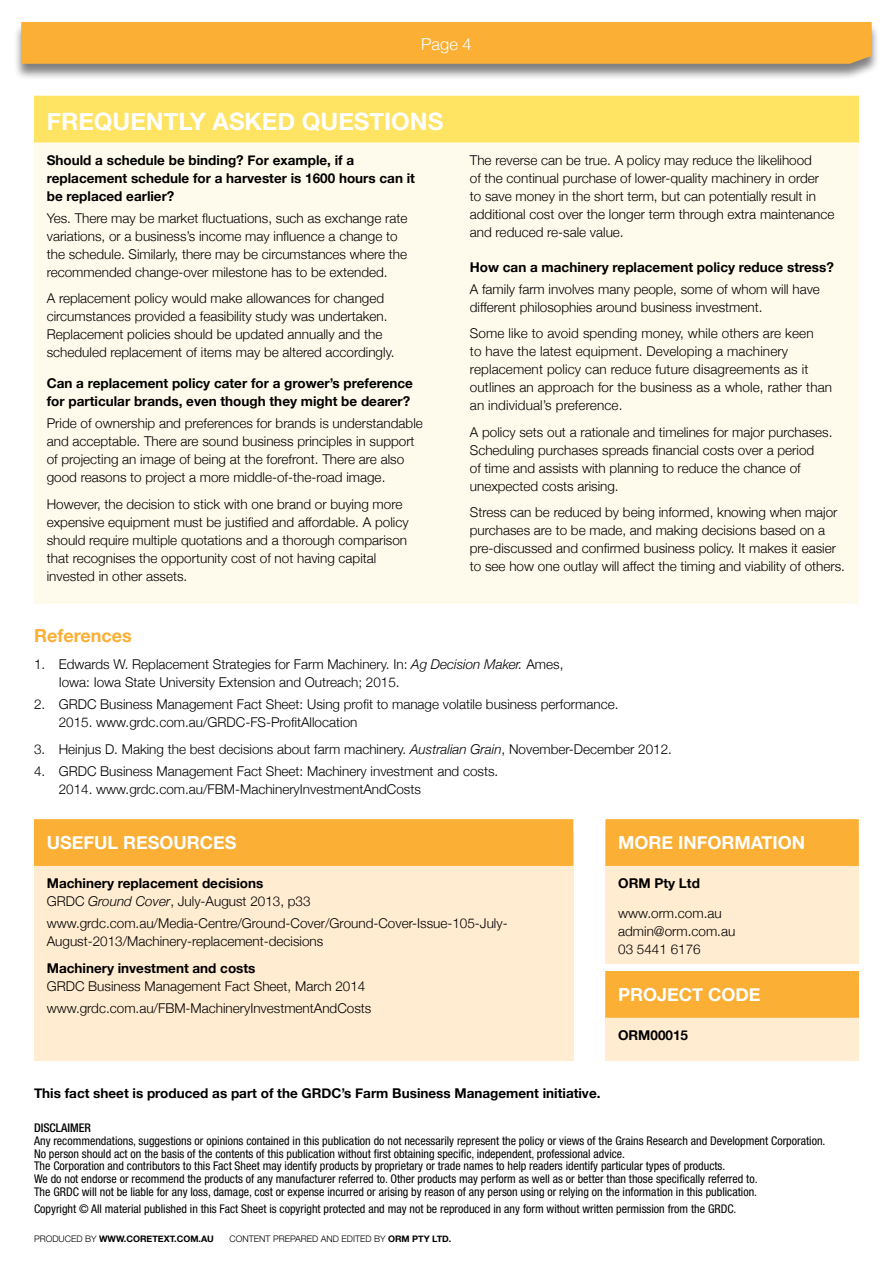
<style>
.page{position:relative;width:893px;height:1263px;background:#fff}
.page>*{position:absolute;margin:0;border:0;box-sizing:border-box;transform-origin:0 0}
.t1{font:700 24px "Helvetica Neue";color:#fff}
.t2{font:700 18px "Helvetica Neue";color:#fff}
.t3{font:700 18px "Helvetica Neue";color:#fbaf34}
.t4{font:300 16.5px "Helvetica Neue";color:#fff}
.t5{font:300 13.5px/18px "Helvetica Neue";color:#000}
.t6{font:700 13.5px/18px "Helvetica Neue";color:#000}
.t7{font:condensed 12px/12.8px "Helvetica Neue";color:#000}
.t8{font:500 condensed 12px "Helvetica Neue";color:#000}
.t9{font:300 9px "Helvetica Neue";color:#000}
.t10{font:700 9px "Helvetica Neue";color:#000}
.s1{font-style:italic}
.s2{font-weight:300}
.s3{font-weight:300;font-style:italic}
.s4{font-weight:700}
</style>
<div class="page">
<div style="left:13px;top:22px;width:867px;height:59px;background:#000;opacity:.5"></div>
<div style="left:21px;top:22px;width:851px;height:42px;background:#fbaf34"></div>
<div style="left:34px;top:831px;width:539px;height:230px;background:#ffecd1"></div>
<div style="left:34px;top:819px;width:539px;height:47px;background:#fbaf34"></div>
<div style="left:605px;top:831px;width:254px;height:133px;background:#ffecd1"></div>
<div style="left:605px;top:819px;width:254px;height:47px;background:#fbaf34"></div>
<div style="left:605px;top:983px;width:254px;height:78px;background:#ffecd1"></div>
<div style="left:605px;top:971px;width:254px;height:47px;background:#fbaf34"></div>
<div style="left:34px;top:106px;width:825px;height:498px;background:#fffbec"></div>
<div style="left:34px;top:96px;width:825px;height:46px;background:#ffe363"></div>
<p class="t4" style="left:421px;top:34px;width:52px">Page 4</p>
<h1 class="t1" style="left:47px;top:106px;width:398px">FREQUENTLY ASKED QUESTIONS</h1>
<p class="t6" style="left:47px;top:151px;width:370px">Should a schedule be binding? For example, if a replacement schedule for a harvester is 1600 hours can it be replaced earlier?</p>
<p class="t5" style="left:47px;top:209px;width:362px">Yes. There may be market fluctuations, such as exchange rate variations, or a business’s income may influence a change to the schedule. Similarly, there may be circumstances where the recommended change-over milestone has to be extended.</p>
<p class="t5" style="left:47px;top:289px;width:349px">A replacement policy would make allowances for changed circumstances provided a feasibility study was undertaken.<br>Replacement policies should be updated annually and the scheduled replacement of items may be altered accordingly.</p>
<p class="t6" style="left:47px;top:374px;width:368px">Can a replacement policy cater for a grower’s preference for particular brands, even though they might be dearer?</p>
<p class="t5" style="left:47px;top:414px;width:378px">Pride of ownership and preferences for brands is understandable and acceptable. There are sound business principles in support of projecting an image of being at the forefront. There are also good reasons to project a more middle-of-the-road image.</p>
<p class="t5" style="left:47px;top:495px;width:363px">However, the decision to stick with one brand or buying more expensive equipment must be justified and affordable. A policy should require multiple quotations and a thorough comparison that recognises the opportunity cost of not having capital invested in other assets.</p>
<p class="t5" style="left:470px;top:151px;width:366px">The reverse can be true. A policy may reduce the likelihood<br>of the continual purchase of lower-quality machinery in order<br>to save money in the short term, but can potentially result in additional cost over the longer term through extra maintenance and reduced re-sale value.</p>
<p class="t6" style="left:470px;top:257px;width:365px">How can a machinery replacement policy reduce stress?</p>
<p class="t5" style="left:470px;top:280px;width:352px">A family farm involves many people, some of whom will have different philosophies around business investment.</p>
<p class="t5" style="left:470px;top:324px;width:364px">Some like to avoid spending money, while others are keen<br>to have the latest equipment. Developing a machinery replacement policy can reduce future disagreements as it outlines an approach for the business as a whole, rather than an individual’s preference.</p>
<p class="t5" style="left:470px;top:423px;width:364px">A policy sets out a rationale and timelines for major purchases.<br>Scheduling purchases spreads financial costs over a period<br>of time and assists with planning to reduce the chance of unexpected costs arising.</p>
<p class="t5" style="left:470px;top:503px;width:377px">Stress can be reduced by being informed, knowing when major purchases are to be made, and making decisions based on a pre-discussed and confirmed business policy. It makes it easier to see how one outlay will affect the timing and viability of others.</p>
<h2 class="t3" style="left:34px;top:625px;width:99px">References</h2>
<p class="t5" style="left:59px;top:655px;width:506px;text-indent:-25px">1. Edwards W. Replacement Strategies for Farm Machinery. In: <span class="s1">Ag Decision Maker.</span> Ames,<br>Iowa: Iowa State University Extension and Outreach; 2015.</p>
<p class="t5" style="left:59px;top:695px;width:561px;text-indent:-25px">2. GRDC Business Management Fact Sheet: Using profit to manage volatile business performance.<br>2015. www.grdc.com.au/GRDC-FS-ProfitAllocation</p>
<p class="t5" style="left:34px;top:739px;width:639px">3. Heinjus D. Making the best decisions about farm machinery. <span class="s1">Australian Grain</span>, November-December 2012.</p>
<p class="t5" style="left:59px;top:762px;width:441px;text-indent:-25px">4. GRDC Business Management Fact Sheet: Machinery investment and costs.<br>2014. www.grdc.com.au/FBM-MachineryInvestmentAndCosts</p>
<h2 class="t2" style="left:47px;top:831px;width:191px">USEFUL RESOURCES</h2>
<p class="t6" style="left:47px;top:874px;width:265px">Machinery replacement decisions<br><span class="s2">GRDC</span> <span class="s3">Ground Cover</span><span class="s2">, July-August 2013, p33</span></p>
<p class="t5" style="left:47px;top:914px;width:462px">www.grdc.com.au/Media-Centre/Ground-Cover/Ground-Cover-Issue-105-July-<br>August-2013/Machinery-replacement-decisions</p>
<p class="t6" style="left:47px;top:959px;width:210px">Machinery investment and costs</p>
<p class="t5" style="left:47px;top:975px;width:326px;line-height:22.2px">GRDC Business Management Fact Sheet, March 2014 www.grdc.com.au/FBM-MachineryInvestmentAndCosts</p>
<h2 class="t2" style="left:618px;top:831px;width:188px">MORE INFORMATION</h2>
<p class="t6" style="left:618px;top:874px;width:83px">ORM Pty Ltd</p>
<p class="t5" style="left:618px;top:904px;width:119px">www.orm.com.au admin@orm.com.au<br>03 5441 6176</p>
<h2 class="t2" style="left:618px;top:983px;width:144px">PROJECT CODE</h2>
<p class="t6" style="left:618px;top:1026px;width:72px">ORM00015</p>
<p class="t6" style="left:34px;top:1084px;width:568px">This fact sheet is produced as part of the GRDC’s Farm Business Management initiative.</p>
<p class="t8" style="left:34px;top:1121px;width:58px">DISCLAIMER</p>
<p class="t7" style="left:34px;top:1134px;width:793px">Any recommendations, suggestions or opinions contained in this publication do not necessarily represent the policy or views of the Grains Research and Development Corporation.<br>No person should act on the basis of the contents of this publication without first obtaining specific, independent, professional advice.<br>The Corporation and contributors to this Fact Sheet may identify products by proprietary or trade names to help readers identify particular types of products.<br>We do not endorse or recommend the products of any manufacturer referred to. Other products may perform as well as or better than those specifically referred to.<br>The GRDC will not be liable for any loss, damage, cost or expense incurred or arising by reason of any person using or relying on the information in this publication.</p>
<p class="t7" style="left:34px;top:1202px;width:704px">Copyright © All material published in this Fact Sheet is copyright protected and may not be reproduced in any form without written permission from the GRDC.</p>
<p class="t9" style="left:230px;top:1233px;width:223px">CONTENT PREPARED AND EDITED BY <span class="s4">ORM PTY LTD.</span></p>
<p class="t10" style="left:34px;top:1233px;width:181px"><span class="s2">PRODUCED BY</span> WWW.CORETEXT.COM.AU</p>
</div>
